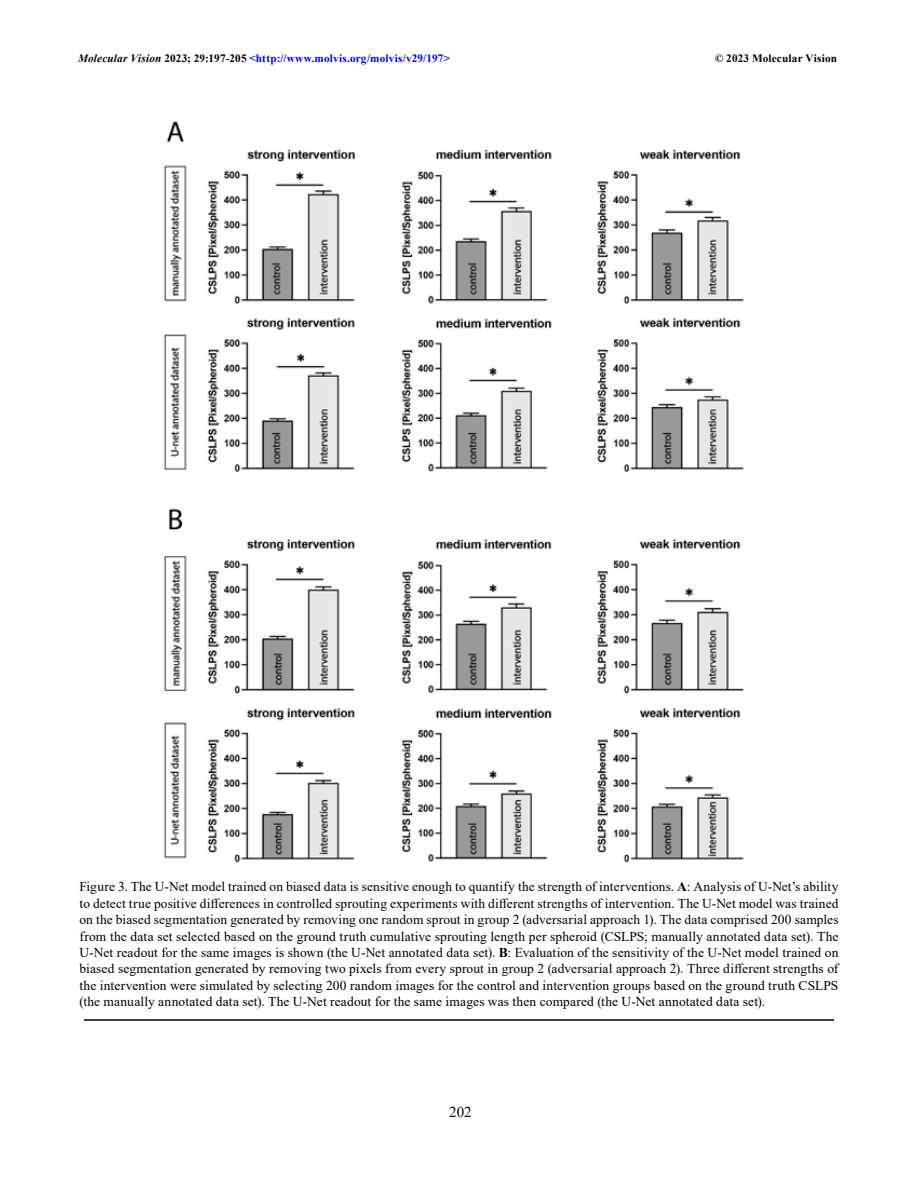
<style>
.page{position:relative;width:918px;height:1188px;background:#fff}
.page>*{position:absolute;margin:0;border:0;box-sizing:border-box;transform-origin:0 0}
.t1{font:15px "Times New Roman";color:#000}
.t2{font:13.5px/16.5px "Times New Roman";letter-spacing:.01em;color:#000;text-align:justify}
.t3{font:700 11.25px "Times New Roman";letter-spacing:.015em;color:#00f}
.t4{font:700 11.25px "Times New Roman";letter-spacing:.015em;color:#000}
.s1{font-style:italic;color:#000}
.s2{color:#000}
.s3{font-weight:700}
</style>
<div class="page">
<img style="left:164px;top:121px;width:580px;height:742px">
<hr style="left:84px;top:1019px;width:750px;height:2px;background:#000">
<p class="t3" style="left:78px;top:50px;width:374px"><span class="s1">Molecular Vision</span> <span class="s2">2023; 29:197-205</span> &lt;http://www.molvis.org/molvis/v29/197&gt;</p>
<p class="t4" style="left:715px;top:50px;width:123px">© 2023 Molecular Vision</p>
<p class="t2" style="left:79px;top:878px;width:761px">Figure 3. The U-Net model trained on biased data is sensitive enough to quantify the strength of interventions. <span class="s3">A</span>: Analysis of U-Net’s ability to detect true positive differences in controlled sprouting experiments with different strengths of intervention. The U-Net model was trained on the biased segmentation generated by removing one random sprout in group 2 (adversarial approach 1). The data comprised 200 samples from the data set selected based on the ground truth cumulative sprouting length per spheroid (CSLPS; manually annotated data set). The U-Net readout for the same images is shown (the U-Net annotated data set). <span class="s3">B</span>: Evaluation of the sensitivity of the U-Net model trained on biased segmentation generated by removing two pixels from every sprout in group 2 (adversarial approach 2). Three different strengths of the intervention were simulated by selecting 200 random images for the control and intervention groups based on the ground truth CSLPS (the manually annotated data set). The U-Net readout for the same images was then compared (the U-Net annotated data set).</p>
<p class="t1" style="left:449px;top:1102px;width:24px">202</p>
</div>
